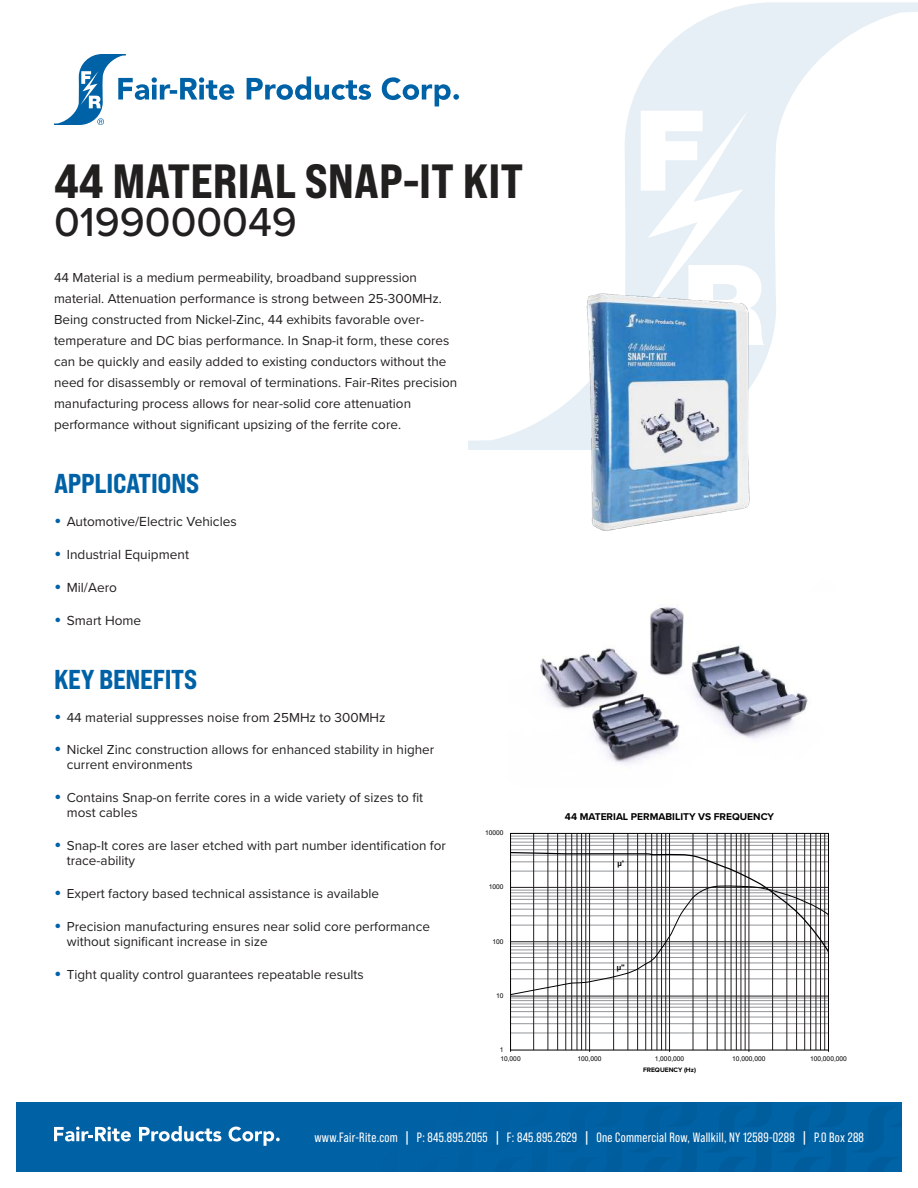
<style>
.page{position:relative;width:918px;height:1188px;background:#fff}
.page>*{position:absolute;margin:0;border:0;box-sizing:border-box;transform-origin:0 0}
.t1{font:48px "Bebas Neue Pro Exp Eb";color:#221f1f}
.t2{font:500 42px "Proxima Nova";color:#221f1f}
.t3{font:27.3px "Bebas Neue Pro Exp Eb";letter-spacing:-.01em;color:#0062a6}
.t4{font:13.65px "Proxima Nova";color:#221f1f}
.t5{font:13.5px/21px "Proxima Nova";color:#221f1f}
.t6{font:13.5px "Bebas Neue Pro";letter-spacing:.02em;color:#fff}
.t7{font:700 10.2px "Proxima Nova";color:#000}
.t8{font:700 7.65px "Arial";color:#000}
.t9{font:6.6px "Arial";color:#000}
.t10{font:700 6.6px "Proxima Nova";color:#000}
.s1{font-size:21px;color:#0062a6}
.s2{font-weight:700}
</style>
<div class="page">
<svg style="left:468px;top:2px;width:450px;height:448px"></svg>
<svg style="left:54px;top:54px;width:405px;height:71px"></svg>
<hr style="left:511px;top:836px;width:318px;height:1px;background:#939598">
<hr style="left:511px;top:839px;width:318px;height:1px;background:#939598">
<hr style="left:511px;top:842px;width:318px;height:1px;background:#939598">
<hr style="left:511px;top:845px;width:318px;height:1px;background:#939598">
<hr style="left:511px;top:850px;width:318px;height:1px;background:#939598">
<hr style="left:511px;top:998px;width:318px;height:1px;background:#939598">
<hr style="left:511px;top:1000px;width:318px;height:1px;background:#939598">
<hr style="left:511px;top:1004px;width:318px;height:1px;background:#939598">
<hr style="left:511px;top:1007px;width:318px;height:1px;background:#939598">
<hr style="left:511px;top:1011px;width:318px;height:1px;background:#939598">
<hr style="left:511px;top:1017px;width:318px;height:1px;background:#939598">
<hr style="left:511px;top:1023px;width:318px;height:1px;background:#939598">
<hr style="left:511px;top:1033px;width:318px;height:1px;background:#939598">
<hr style="left:533px;top:833px;width:1px;height:217px;background:#231f20">
<hr style="left:548px;top:833px;width:1px;height:217px;background:#231f20">
<hr style="left:557px;top:833px;width:1px;height:217px;background:#231f20">
<hr style="left:566px;top:833px;width:1px;height:217px;background:#231f20">
<hr style="left:571px;top:833px;width:1px;height:217px;background:#231f20">
<hr style="left:577px;top:833px;width:1px;height:217px;background:#231f20">
<hr style="left:581px;top:833px;width:1px;height:217px;background:#231f20">
<hr style="left:586px;top:833px;width:1px;height:217px;background:#231f20">
<hr style="left:589px;top:833px;width:1px;height:217px;background:#231f20">
<hr style="left:613px;top:833px;width:1px;height:217px;background:#231f20">
<hr style="left:628px;top:833px;width:1px;height:217px;background:#231f20">
<hr style="left:637px;top:833px;width:1px;height:217px;background:#231f20">
<hr style="left:645px;top:833px;width:1px;height:217px;background:#231f20">
<hr style="left:651px;top:833px;width:1px;height:217px;background:#231f20">
<hr style="left:657px;top:833px;width:1px;height:217px;background:#231f20">
<hr style="left:661px;top:833px;width:1px;height:217px;background:#231f20">
<hr style="left:665px;top:833px;width:1px;height:217px;background:#231f20">
<hr style="left:669px;top:833px;width:1px;height:217px;background:#231f20">
<hr style="left:511px;top:996px;width:318px;height:1px;background:#231f20">
<hr style="left:693px;top:833px;width:1px;height:217px;background:#231f20">
<hr style="left:707px;top:833px;width:1px;height:217px;background:#231f20">
<hr style="left:717px;top:833px;width:1px;height:217px;background:#231f20">
<hr style="left:725px;top:833px;width:1px;height:217px;background:#231f20">
<hr style="left:731px;top:833px;width:1px;height:217px;background:#231f20">
<hr style="left:736px;top:833px;width:1px;height:217px;background:#231f20">
<hr style="left:741px;top:833px;width:1px;height:217px;background:#231f20">
<hr style="left:745px;top:833px;width:1px;height:217px;background:#231f20">
<hr style="left:749px;top:833px;width:1px;height:217px;background:#231f20">
<hr style="left:772px;top:833px;width:1px;height:217px;background:#231f20">
<hr style="left:787px;top:833px;width:1px;height:217px;background:#231f20">
<hr style="left:796px;top:833px;width:1px;height:217px;background:#231f20">
<hr style="left:804px;top:833px;width:1px;height:217px;background:#231f20">
<hr style="left:810px;top:833px;width:1px;height:217px;background:#231f20">
<hr style="left:816px;top:833px;width:1px;height:217px;background:#231f20">
<hr style="left:820px;top:833px;width:1px;height:217px;background:#231f20">
<hr style="left:824px;top:833px;width:1px;height:217px;background:#231f20">
<svg style="left:512px;top:851px;width:315px;height:145px"></svg>
<div style="left:510px;top:833px;width:319px;height:217px;border:1px solid #000"></div>
<div style="left:17px;top:1102px;width:885px;height:69px;background:#0062a5"></div>
<svg style="left:54px;top:1127px;width:77px;height:14px"></svg>
<svg style="left:139px;top:1126px;width:82px;height:15px"></svg>
<svg style="left:229px;top:1127px;width:51px;height:19px"></svg>
<img style="left:507px;top:261px;width:328px;height:270px">
<img style="left:540px;top:605px;width:268px;height:159px">
<h1 class="t1" style="left:54px;top:164px;width:471px">44 MATERIAL SNAP-IT KIT</h1>
<h2 class="t2" style="left:54px;top:204px;width:245px">0199000049</h2>
<p class="t5" style="left:54px;top:268px;width:405px">44 Material is a medium permeability, broadband suppression material. Attenuation performance is strong between 25-300MHz.<br>Being constructed from Nickel-Zinc, 44 exhibits favorable over&shy;temperature and DC bias performance. In Snap-it form, these cores can be quickly and easily added to existing conductors without the need for disassembly or removal of terminations. Fair-Rites precision manufacturing process allows for near-solid core attenuation performance without significant upsizing of the ferrite core.</p>
<h3 class="t3" style="left:54px;top:474px;width:147px">APPLICATIONS</h3>
<p class="t4" style="left:54px;top:516px;width:184px"><span class="s1">•</span> Automotive/Electric Vehicles</p>
<p class="t4" style="left:54px;top:549px;width:137px"><span class="s1">•</span> Industrial Equipment</p>
<p class="t4" style="left:54px;top:582px;width:65px"><span class="s1">•</span> Mil/Aero</p>
<p class="t4" style="left:54px;top:615px;width:89px"><span class="s1">•</span> Smart Home</p>
<h3 class="t3" style="left:54px;top:669px;width:145px">KEY BENEFITS</h3>
<p class="t5" style="left:54px;top:707px;width:333px"><span class="s1">•</span> 44 material suppresses noise from 25MHz to 300MHz</p>
<p class="t5" style="left:67px;top:743px;width:369px;line-height:15px;text-indent:-13px"><span class="s1">•</span> Nickel Zinc construction allows for enhanced stability in higher current environments</p>
<p class="t5" style="left:67px;top:791px;width:358px;line-height:15px;text-indent:-13px"><span class="s1">•</span> Contains Snap-on ferrite cores in a wide variety of sizes to fit most cables</p>
<p class="t5" style="left:67px;top:839px;width:381px;line-height:15px;text-indent:-13px"><span class="s1">•</span> Snap-It cores are laser etched with part number identification for trace-ability</p>
<p class="t5" style="left:54px;top:884px;width:327px"><span class="s1">•</span> Expert factory based technical assistance is available</p>
<p class="t5" style="left:67px;top:920px;width:365px;line-height:15px;text-indent:-13px"><span class="s1">•</span> Precision manufacturing ensures near solid core performance without significant increase in size</p>
<p class="t5" style="left:54px;top:965px;width:311px"><span class="s1">•</span> Tight quality control guarantees repeatable results</p>
<p class="t9" style="left:485px;top:831px;width:20px">10000</p>
<p class="t9" style="left:489px;top:884px;width:16px">1000</p>
<p class="t9" style="left:492px;top:939px;width:13px">100</p>
<p class="t9" style="left:496px;top:993px;width:9px">10</p>
<p class="t9" style="left:500px;top:1047px;width:5px">1</p>
<p class="t9" style="left:500px;top:1056px;width:22px">10,000</p>
<p class="t7" style="left:565px;top:812px;width:211px">44 MATERIAL PERMABILITY VS FREQUENCY</p>
<p class="t8" style="left:618px;top:858px;width:8px">µʹ</p>
<p class="t8" style="left:617px;top:962px;width:9px">µʺ</p>
<p class="t9" style="left:578px;top:1056px;width:26px">100,000</p>
<p class="t9" style="left:655px;top:1056px;width:31px">1,000,000</p>
<p class="t9" style="left:732px;top:1056px;width:35px">10,000,000</p>
<p class="t9" style="left:810px;top:1056px;width:38px">100,000,000</p>
<p class="t10" style="left:643px;top:1067px;width:54px">FREQUENCY (Hz)</p>
<p class="t6" style="left:315px;top:1132px;width:551px">www.Fair-Rite.com <span class="s2">|</span> P: 845.895.2055 <span class="s2">|</span> F: 845.895.2629 <span class="s2">|</span> One Commercial Row, Wallkill, NY 12589-0288 <span class="s2">|</span> P.O Box 288</p>
</div>
